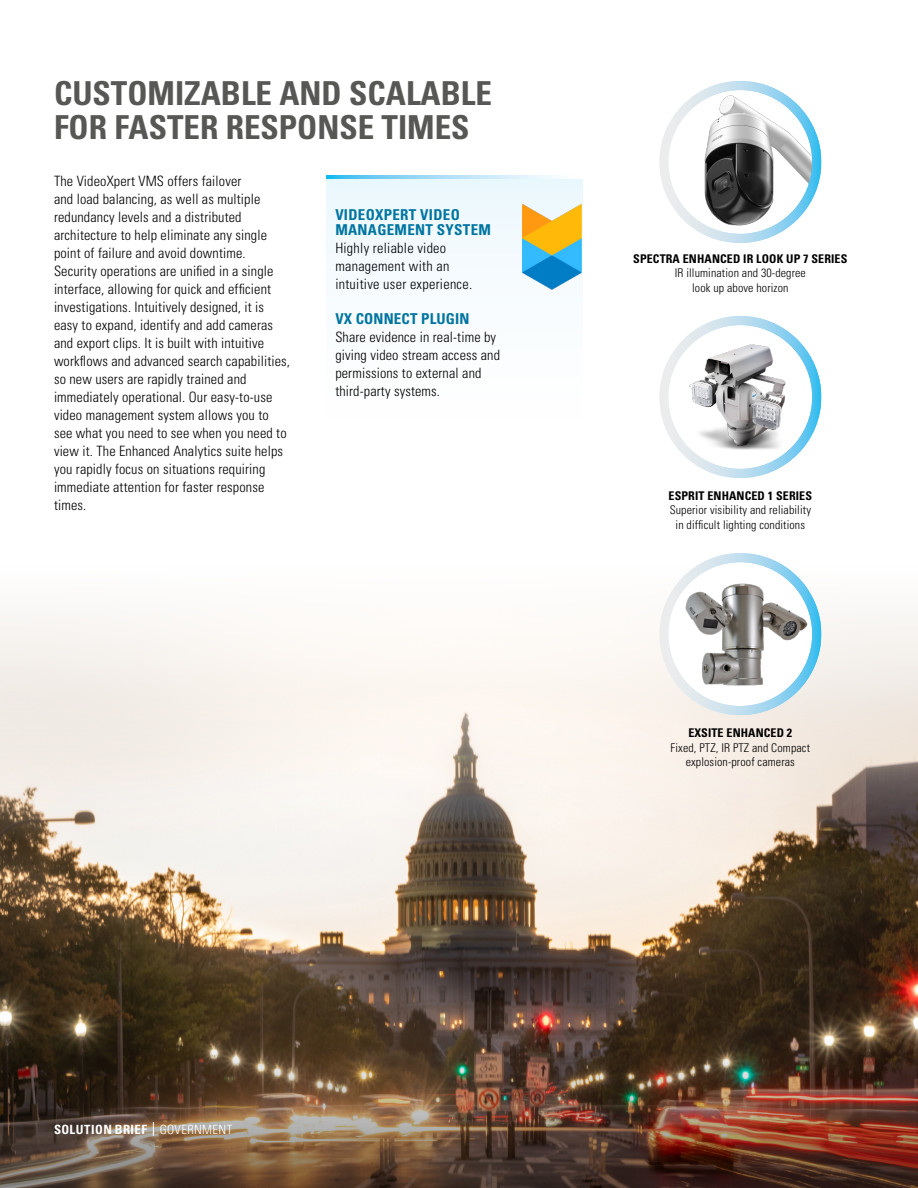
<style>
.page{position:relative;width:918px;height:1188px;background:#fff}
.page>*{position:absolute;margin:0;border:0;box-sizing:border-box;transform-origin:0 0}
.t1{font:700 condensed 33px/34.5px "Univers LT Std";color:#575756}
.t2{font:700 condensed 15px/15px "Univers LT Std";letter-spacing:.02em;color:#0075a2}
.t3{font:300 condensed 14.25px/18px "Univers LT Std";letter-spacing:.01em;color:#000}
.t4{font:700 condensed 12.75px "Univers LT Std";letter-spacing:.03em;color:#fff}
.t5{font:300 condensed 12px/14.2px "Univers LT Std";letter-spacing:.01em;color:#000;text-align:center}
.t6{font:700 condensed 12px "Univers LT Std";letter-spacing:.01em;color:#000}
.s1{font-weight:300}
</style>
<div class="page">
<img style="left:0;top:615px;width:918px;height:423px">
<img style="left:0;top:1038px;width:918px;height:150px">
<svg style="left:153px;top:1122px;width:1px;height:14px"></svg>
<div style="left:326px;top:176px;width:257px;height:242px;background:linear-gradient(to right,#f5fbfe,#f9fdfe)"></div>
<svg style="left:326px;top:176px;width:257px;height:3px"></svg>
<img style="left:505px;top:191px;width:78px;height:111px">
<svg style="left:659px;top:81px;width:162px;height:162px"></svg>
<svg style="left:659px;top:316px;width:162px;height:162px"></svg>
<img style="left:687px;top:345px;width:105px;height:105px">
<svg style="left:659px;top:553px;width:162px;height:162px"></svg>
<img style="left:680px;top:578px;width:133px;height:113px">
<h1 class="t1" style="left:54px;top:76px;width:440px">CUSTOMIZABLE AND SCALABLE<br>FOR FASTER RESPONSE TIMES</h1>
<p class="t3" style="left:54px;top:172px;width:238px">The VideoXpert VMS offers failover<br>and load balancing, as well as multiple redundancy levels and a distributed architecture to help eliminate any single point of failure and avoid downtime.<br>Security operations are unified in a single interface, allowing for quick and efficient investigations. Intuitively designed, it is easy to expand, identify and add cameras and export clips. It is built with intuitive workflows and advanced search capabilities, so new users are rapidly trained and immediately operational. Our easy-to-use video management system allows you to see what you need to see when you need to view it. The Enhanced Analytics suite helps you rapidly focus on situations requiring immediate attention for faster response times.</p>
<p class="t2" style="left:335px;top:207px;width:157px">VIDEOXPERT VIDEO<br>MANAGEMENT SYSTEM</p>
<p class="t3" style="left:335px;top:239px;width:138px">Highly reliable video management with an intuitive user experience.</p>
<p class="t2" style="left:335px;top:311px;width:136px">VX CONNECT PLUGIN</p>
<p class="t3" style="left:335px;top:328px;width:166px">Share evidence in real-time by giving video stream access and permissions to external and third-party systems.</p>
<p class="t6" style="left:633px;top:251px;width:216px">SPECTRA ENHANCED IR LOOK UP 7 SERIES</p>
<p class="t5" style="left:675px;top:266px;width:133px">IR illumination and 30-degree look up above horizon</p>
<p class="t6" style="left:669px;top:489px;width:145px">ESPRIT ENHANCED 1 SERIES</p>
<p class="t5" style="left:670px;top:503px;width:143px">Superior visibility and reliability in difficult lighting conditions</p>
<p class="t6" style="left:688px;top:726px;width:105px">EXSITE ENHANCED 2</p>
<p class="t5" style="left:671px;top:740px;width:141px">Fixed, PTZ, IR PTZ and Compact explosion-proof cameras</p>
<p class="t4" style="left:54px;top:1122px;width:180px">SOLUTION BRIEF <span class="s1">GOVERNMENT</span></p>
</div>
